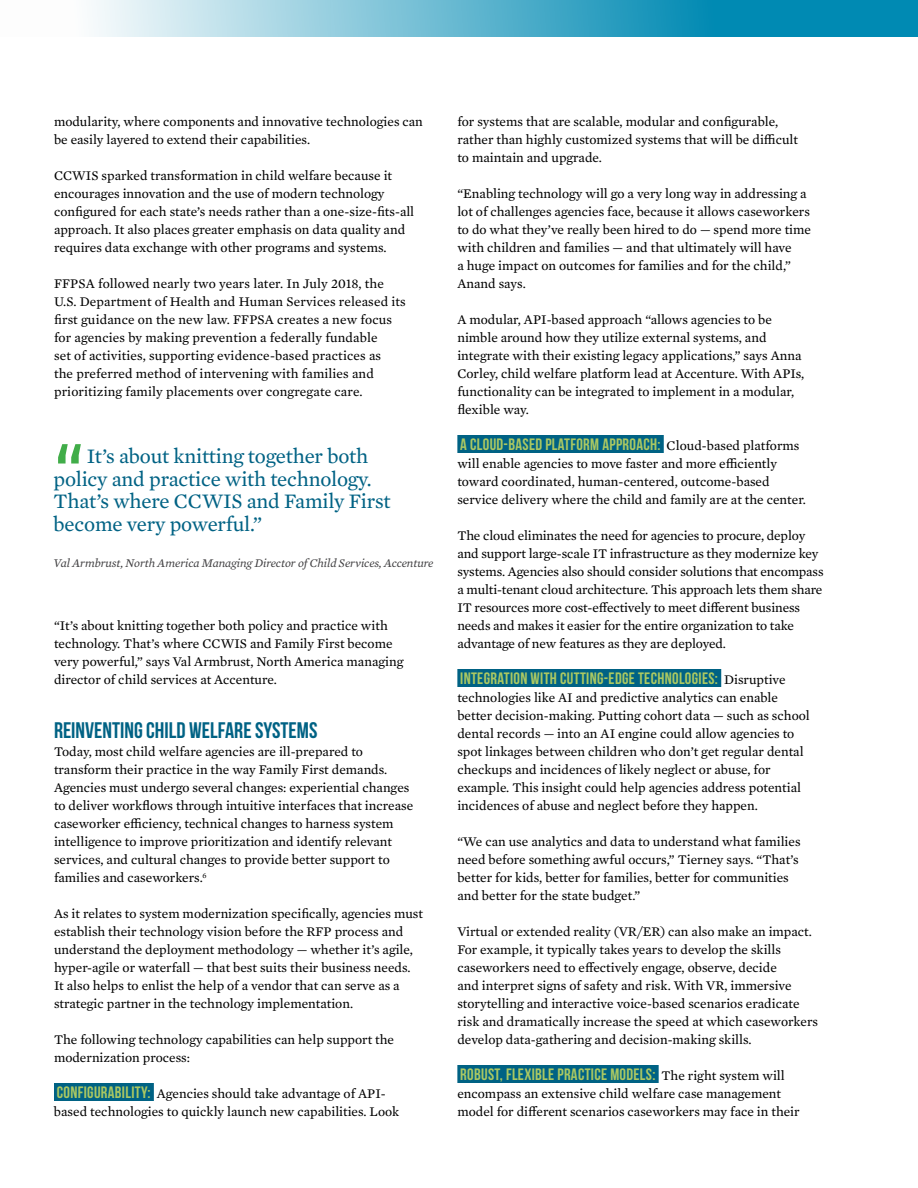
<style>
.page{position:relative;width:918px;height:1188px;background:#fff}
.page>*{position:absolute;margin:0;border:0;box-sizing:border-box;transform-origin:0 0}
.t1{font:57px "Fjalla One";color:#41ad49}
.t2{font:22.5px "Bebas Neue";color:#006284}
.t3{font:21px/22.5px "Mercury Text G2";letter-spacing:-.01em;color:#006284}
.t4{font:16.5px "Bebas Neue";letter-spacing:.02em;color:#abc862}
.t5{font:13.5px/18px "Mercury Text G2";color:#000}
.t6{font:italic 12px "Mercury Text G2";letter-spacing:-.01em;color:#414042}
.s1{font-family:"Bebas Neue";font-size:16.5px;color:#abc862}
.s2{font-family:"Mercury Text G2";font-size:13.5px;color:#000}
</style>
<div class="page">
<div style="left:54px;top:1083px;width:100px;height:18px;background:#006284"></div>
<div style="left:457px;top:435px;width:207px;height:18px;background:#006284"></div>
<div style="left:457px;top:669px;width:264px;height:18px;background:#006284"></div>
<div style="left:457px;top:1065px;width:202px;height:18px;background:#006284"></div>
<svg style="left:94px;top:0;width:824px;height:37px"></svg>
<p class="t5" style="left:54px;top:112px;width:370px">modularity, where components and innovative technologies can be easily layered to extend their capabilities.</p>
<p class="t5" style="left:54px;top:166px;width:362px">CCWIS sparked transformation in child welfare because it encourages innovation and the use of modern technology configured for each state’s needs rather than a one-size-fits-all approach. It also places greater emphasis on data quality and requires data exchange with other programs and systems.</p>
<p class="t5" style="left:54px;top:274px;width:353px">FFPSA followed nearly two years later. In July 2018, the U.S. Department of Health and Human Services released its first guidance on the new law. FFPSA creates a new focus for agencies by making prevention a federally fundable<br>set of activities, supporting evidence-based practices as<br>the preferred method of intervening with families and prioritizing family placements over congregate care.</p>
<h1 class="t1" style="left:54px;top:439px;width:32px">“</h1>
<h3 class="t3" style="left:54px;top:444px;width:339px;text-indent:33px">It’s about knitting together both policy and practice with technology.<br>That’s where CCWIS and Family First become very powerful.”</h3>
<p class="t6" style="left:54px;top:554px;width:381px">Val Armbrust, North America Managing Director of Child Services, Accenture</p>
<p class="t5" style="left:54px;top:616px;width:351px">“It’s about knitting together both policy and practice with technology. That’s where CCWIS and Family First become very powerful,” says Val Armbrust, North America managing director of child services at Accenture.</p>
<h2 class="t2" style="left:54px;top:718px;width:265px">REINVENTING CHILD WELFARE SYSTEMS</h2>
<p class="t5" style="left:54px;top:742px;width:361px">Today, most child welfare agencies are ill-prepared to transform their practice in the way Family First demands.<br>Agencies must undergo several changes: experiential changes to deliver workflows through intuitive interfaces that increase caseworker efficiency, technical changes to harness system intelligence to improve prioritization and identify relevant services, and cultural changes to provide better support to families and caseworkers.<sup>6</sup></p>
<p class="t5" style="left:54px;top:904px;width:371px">As it relates to system modernization specifically, agencies must establish their technology vision before the RFP process and understand the deployment methodology — whether it’s agile, hyper-agile or waterfall — that best suits their business needs.<br>It also helps to enlist the help of a vendor that can serve as a strategic partner in the technology implementation.</p>
<p class="t5" style="left:54px;top:1030px;width:342px">The following technology capabilities can help support the modernization process:</p>
<p class="t5" style="left:54px;top:1084px;width:347px"><span class="s1">CONFIGURABILITY:</span> Agencies should take advantage of API&shy;based technologies to quickly launch new capabilities. Look</p>
<p class="t5" style="left:457px;top:112px;width:342px">for systems that are scalable, modular and configurable, rather than highly customized systems that will be difficult to maintain and upgrade.</p>
<p class="t5" style="left:457px;top:184px;width:355px">“Enabling technology will go a very long way in addressing a lot of challenges agencies face, because it allows caseworkers to do what they’ve really been hired to do — spend more time with children and families — and that ultimately will have<br>a huge impact on outcomes for families and for the child,” Anand says.</p>
<p class="t5" style="left:457px;top:310px;width:349px">A modular, API-based approach “allows agencies to be nimble around how they utilize external systems, and integrate with their existing legacy applications,” says Anna Corley, child welfare platform lead at Accenture. With APIs, functionality can be integrated to implement in a modular, flexible way.</p>
<p class="t4" style="left:460px;top:435px;width:341px">A CLOUD-BASED PLATFORM APPROACH: <span class="s2">Cloud-based platforms</span></p>
<p class="t5" style="left:457px;top:454px;width:350px">will enable agencies to move faster and more efficiently toward coordinated, human-centered, outcome-based service delivery where the child and family are at the center.</p>
<p class="t5" style="left:457px;top:526px;width:368px">The cloud eliminates the need for agencies to procure, deploy and support large-scale IT infrastructure as they modernize key systems. Agencies also should consider solutions that encompass a multi-tenant cloud architecture. This approach lets them share IT resources more cost-effectively to meet different business needs and makes it easier for the entire organization to take advantage of new features as they are deployed.</p>
<p class="t4" style="left:460px;top:669px;width:327px">INTEGRATION WITH CUTTING-EDGE TECHNOLOGIES: <span class="s2">Disruptive</span></p>
<p class="t5" style="left:457px;top:688px;width:354px">technologies like AI and predictive analytics can enable better decision-making. Putting cohort data — such as school dental records — into an AI engine could allow agencies to spot linkages between children who don’t get regular dental checkups and incidences of likely neglect or abuse, for example. This insight could help agencies address potential incidences of abuse and neglect before they happen.</p>
<p class="t5" style="left:457px;top:832px;width:345px">“We can use analytics and data to understand what families need before something awful occurs,” Tierney says. “That’s better for kids, better for families, better for communities and better for the state budget.”</p>
<p class="t5" style="left:457px;top:922px;width:362px">Virtual or extended reality (VR/ER) can also make an impact.<br>For example, it typically takes years to develop the skills caseworkers need to effectively engage, observe, decide<br>and interpret signs of safety and risk. With VR, immersive storytelling and interactive voice-based scenarios eradicate risk and dramatically increase the speed at which caseworkers develop data-gathering and decision-making skills.</p>
<p class="t4" style="left:460px;top:1065px;width:326px">ROBUST, FLEXIBLE PRACTICE MODELS: <span class="s2">The right system will</span></p>
<p class="t5" style="left:457px;top:1084px;width:344px">encompass an extensive child welfare case management model for different scenarios caseworkers may face in their</p>
</div>
